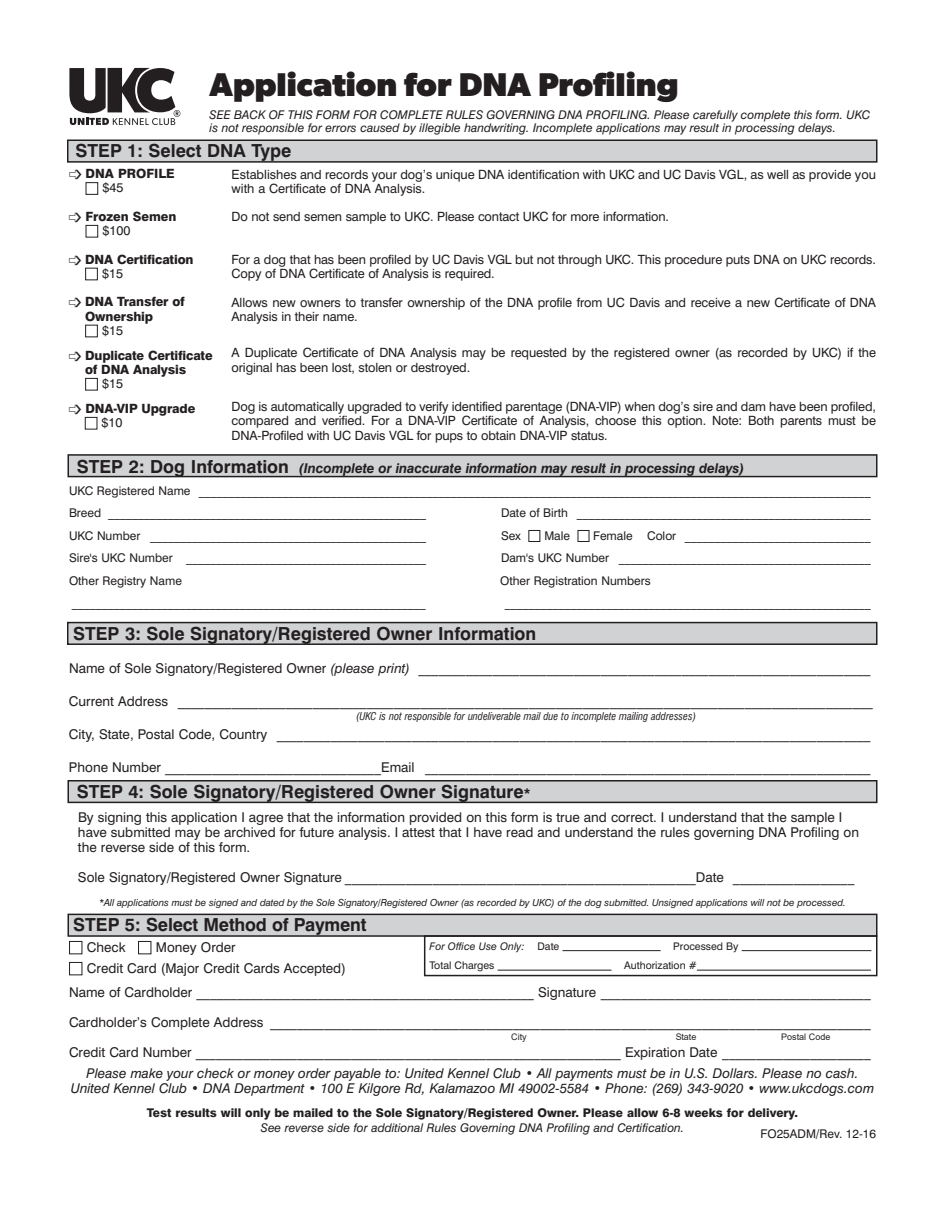
<style>
.page{position:relative;width:945px;height:1215px;background:#fff}
.page>*{position:absolute;margin:0;border:0;box-sizing:border-box;transform-origin:0 0}
.t1{font:700 33px "Gibson";color:#231f20}
.t2{font:700 18px "Swiss 721 BT";color:#231f20}
.t3{font:13.5px/15px "Swiss 721 BT";color:#231f20}
.t4{font:italic 13.5px/15px "Swiss 721 BT";color:#231f20;text-align:center}
.t5{font:italic 700 13.5px "Swiss 721 BT";letter-spacing:-.01em;color:#231f20}
.t6{font:12.75px/14.2px "Swiss 721 BT";letter-spacing:-.01em;color:#231f20}
.t7{font:800 12.75px/24.8px "Swiss 721 BT";letter-spacing:-.01em;color:#231f20}
.t8{font:12px/22.5px "Swiss 721 BT";color:#231f20}
.t9{font:italic 12px/13.5px "Swiss 721 BT";color:#231f20}
.t10{font:800 12px "Swiss 721 BT";color:#231f20}
.t11{font:italic condensed 10.5px "Swiss 721 BT";color:#231f20}
.t12{font:10.5px "Swiss 721 BT";color:#231f20}
.t13{font:italic 10.5px "Swiss 721 BT";color:#231f20}
.t14{font:italic 9.75px "Swiss 721 BT";letter-spacing:-.005em;color:#231f20}
.t15{font:9px "Arial";color:#231f20}
.s1{color:#fff}
.s2{font-weight:400}
.s3{font-style:normal;font-size:18px}
.s4{font-style:normal}
.s5{font-style:italic}
.s6{font-size:13.5px}
</style>
<div class="page">
<div style="left:69px;top:141px;width:807px;height:20px;background:#d1d2d4"></div>
<div style="left:67px;top:140px;width:811px;height:23px;border:2px solid #231f20"></div>
<div style="left:69px;top:919px;width:807px;height:16px;background:#d1d2d4"></div>
<hr style="left:69px;top:915px;width:807px;height:4px;background:#d1d2d4">
<div style="left:68px;top:914px;width:810px;height:23px;border:2px solid #231f20"></div>
<div style="left:424px;top:935px;width:454px;height:41px;border:2px solid #231f20"></div>
<hr style="left:563px;top:950px;width:98px;height:1px;background:#231f20">
<hr style="left:742px;top:950px;width:129px;height:1px;background:#231f20">
<hr style="left:498px;top:970px;width:113px;height:1px;background:#231f20">
<hr style="left:697px;top:970px;width:174px;height:1px;background:#231f20">
<div style="left:69px;top:456px;width:807px;height:19px;background:#d1d2d4"></div>
<div style="left:68px;top:454px;width:810px;height:23px;border:2px solid #231f20"></div>
<div style="left:68px;top:623px;width:808px;height:15px;background:#d1d2d4"></div>
<div style="left:68px;top:638px;width:808px;height:5px;background:#d1d2d4"></div>
<div style="left:67px;top:622px;width:811px;height:23px;border:2px solid #231f20"></div>
<div style="left:69px;top:782px;width:807px;height:20px;background:#d1d2d4"></div>
<div style="left:67px;top:780px;width:811px;height:23px;border:2px solid #231f20"></div>
<svg style="left:69px;top:68px;width:111px;height:57px"></svg>
<h1 class="t1" style="left:210px;top:73px;width:470px">Application for DNA Profiling</h1>
<p class="t9" style="left:210px;top:109px;width:662px">SEE BACK OF THIS FORM FOR COMPLETE RULES GOVERNING DNA PROFILING. Please carefully complete this form. UKC is not responsible for errors caused by illegible handwriting. Incomplete applications may result in processing delays.</p>
<h2 class="t2" style="left:76px;top:144px;width:217px">STEP 1: Select DNA Type</h2>
<p class="t7" style="left:69px;top:162px;width:107px">➩ DNA PROFILE</p>
<p class="t6" style="left:86px;top:182px;width:40px"><span class="s1">■</span> $45</p>
<p class="t7" style="left:69px;top:205px;width:109px">➩ Frozen Semen</p>
<p class="t6" style="left:86px;top:225px;width:47px"><span class="s1">■</span> $100</p>
<p class="t7" style="left:69px;top:248px;width:126px">➩ DNA Certification</p>
<p class="t6" style="left:85px;top:267px;width:40px"><span class="s1">■</span> $15</p>
<p class="t7" style="left:85px;top:296px;width:101px;line-height:14.2px;text-indent:-16px">➩ DNA Transfer of<br>Ownership</p>
<p class="t7" style="left:69px;top:319px;width:145px;text-indent:16px"><span class="s1">■</span> <span class="s2">$15<br></span>➩ Duplicate Certificate</p>
<p class="t7" style="left:85px;top:358px;width:103px">of DNA Analysis</p>
<p class="t7" style="left:69px;top:372px;width:128px;text-indent:16px"><span class="s1">■</span> <span class="s2">$15<br></span>➩ DNA-VIP Upgrade</p>
<p class="t6" style="left:85px;top:417px;width:39px"><span class="s1">■</span> $10</p>
<p class="t6" style="left:232px;top:168px;width:646px">Establishes and records your dog’s unique DNA identification with UKC and UC Davis VGL, as well as provide you with a Certificate of DNA Analysis.</p>
<p class="t6" style="left:232px;top:211px;width:439px">Do not send semen sample to UKC. Please contact UKC for more information.</p>
<p class="t6" style="left:232px;top:254px;width:646px">For a dog that has been profiled by UC Davis VGL but not through UKC. This procedure puts DNA on UKC records.<br>Copy of DNA Certificate of Analysis is required.</p>
<p class="t6" style="left:232px;top:296px;width:646px">Allows new owners to transfer ownership of the DNA profile from UC Davis and receive a new Certificate of DNA<br>Analysis in their name.</p>
<p class="t6" style="left:232px;top:346px;width:646px;line-height:15px">A Duplicate Certificate of DNA Analysis may be requested by the registered owner (as recorded by UKC) if the original has been lost, stolen or destroyed.</p>
<p class="t6" style="left:232px;top:401px;width:646px;text-align:justify">Dog is automatically upgraded to verify identified parentage (DNA-VIP) when dog’s sire and dam have been profiled, compared and verified. For a DNA-VIP Certificate of Analysis, choose this option. Note: Both parents must be DNA-Profiled with UC Davis VGL for pups to obtain DNA-VIP status.</p>
<p class="t5" style="left:77px;top:463px;width:669px"><span class="s3">STEP 2: Dog Information</span> (Incomplete or inaccurate information may result in processing delays)</p>
<p class="t8" style="left:69px;top:480px;width:803px">UKC Registered Name ________________________________________________________________________________________________________________<br>Breed _____________________________________________________</p>
<p class="t8" style="left:501px;top:503px;width:371px">Date of Birth _________________________________________________</p>
<p class="t8" style="left:69px;top:525px;width:358px">UKC Number ______________________________________________</p>
<p class="t8" style="left:501px;top:525px;width:371px">Sex <span class="s1">■</span> Male <span class="s1">■</span> Female Color _______________________________</p>
<p class="t8" style="left:69px;top:548px;width:359px">Sire's UKC Number ________________________________________</p>
<p class="t8" style="left:501px;top:548px;width:371px">Dam's UKC Number __________________________________________</p>
<p class="t8" style="left:69px;top:570px;width:114px">Other Registry Name</p>
<p class="t8" style="left:500px;top:570px;width:152px">Other Registration Numbers</p>
<p class="t8" style="left:72px;top:593px;width:355px">___________________________________________________________</p>
<p class="t8" style="left:505px;top:593px;width:367px">_____________________________________________________________</p>
<h2 class="t2" style="left:73px;top:627px;width:465px">STEP 3: Sole Signatory/Registered Owner Information</h2>
<p class="t4" style="left:69px;top:662px;width:803px"><span class="s4">Name of Sole Signatory/Registered Owner</span> (please print) ___________________________________________________________________</p>
<p class="t3" style="left:69px;top:695px;width:805px">Current Address _______________________________________________________________________________________________________</p>
<p class="t3" style="left:69px;top:728px;width:803px">City, State, Postal Code, Country ________________________________________________________________________________________</p>
<p class="t3" style="left:69px;top:761px;width:803px">Phone Number _____________________________<span class="s5">___</span>Email __________________________________________________________________</p>
<p class="t3" style="left:78px;top:811px;width:783px">By signing this application I agree that the information provided on this form is true and correct. I understand that the sample I have submitted may be archived for future analysis. I attest that I have read and understand the rules governing DNA Profiling on the reverse side of this form.</p>
<p class="t3" style="left:78px;top:871px;width:778px">Sole Signatory/Registered Owner Signature ____________________________________________________Date __________________</p>
<p class="t14" style="left:99px;top:899px;width:748px">*All applications must be signed and dated by the Sole Signatory/Registered Owner (as recorded by UKC) of the dog submitted. Unsigned applications will not be processed.</p>
<p class="t11" style="left:356px;top:712px;width:341px">(UKC is not responsible for undeliverable mail due to incomplete mailing addresses)</p>
<h2 class="t2" style="left:77px;top:785px;width:455px">STEP 4: Sole Signatory/Registered Owner Signature<span class="s6">*</span></h2>
<h2 class="t2" style="left:73px;top:918px;width:295px">STEP 5: Select Method of Payment</h2>
<p class="t3" style="left:69px;top:941px;width:168px"><span class="s1">■</span> Check <span class="s1">■</span> Money Order</p>
<p class="t3" style="left:69px;top:957px;width:803px;line-height:24px"><span class="s1">■</span> Credit Card (Major Credit Cards Accepted)<br>Name of Cardholder __________________________________________________ Signature ________________________________________</p>
<p class="t3" style="left:69px;top:1016px;width:803px">Cardholder’s Complete Address _________________________________________________________________________________________</p>
<p class="t3" style="left:69px;top:1046px;width:803px">Credit Card Number _______________________________________________________________ Expiration Date ______________________</p>
<p class="t4" style="left:71px;top:1067px;width:805px">Please make your check or money order payable to: United Kennel Club • All payments must be in U.S. Dollars. Please no cash.<br>United Kennel Club • DNA Department • 100 E Kilgore Rd, Kalamazoo MI 49002-5584 • Phone: (269) 343-9020 • www.ukcdogs.com</p>
<p class="t13" style="left:430px;top:942px;width:131px">For Office Use Only: <span class="s4">Date</span></p>
<p class="t12" style="left:673px;top:942px;width:67px">Processed By</p>
<p class="t12" style="left:430px;top:962px;width:66px">Total Charges</p>
<p class="t12" style="left:624px;top:962px;width:74px">Authorization #</p>
<p class="t15" style="left:511px;top:1032px;width:17px">City</p>
<p class="t15" style="left:676px;top:1032px;width:22px">State</p>
<p class="t15" style="left:781px;top:1032px;width:51px">Postal Code</p>
<p class="t10" style="left:147px;top:1108px;width:653px">Test results will only be mailed to the Sole Signatory/Registered Owner. Please allow 6-8 weeks for delivery.</p>
<p class="t9" style="left:261px;top:1122px;width:425px">See reverse side for additional Rules Governing DNA Profiling and Certification.</p>
<p class="t8" style="left:760px;top:1123px;width:117px">FO25ADM/Rev. 12-16</p>
</div>
